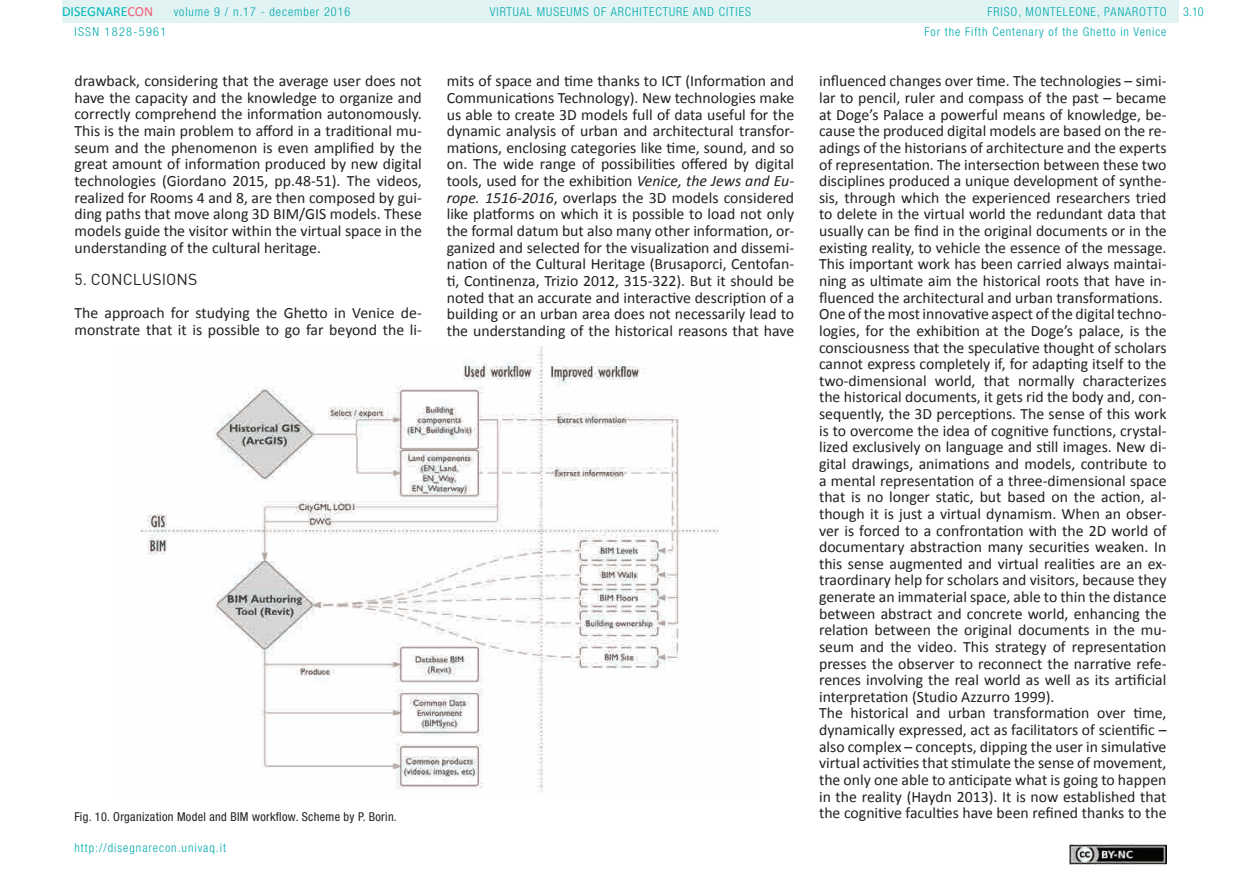
<style>
.page{position:relative;width:1241px;height:893px;background:#fff}
.page>*{position:absolute;margin:0;border:0;box-sizing:border-box;transform-origin:0 0}
.t1{font:15.75px/16.6px "Calibri";color:#231f20;text-align:justify}
.t2{font:15.75px "DIN";color:#231f20}
.t3{font:14px "Calibri";color:#03b6b9}
.t4{font:300 condensed 12.25px/19.4px "Helvetica Neue LT Std";letter-spacing:.075em;color:#00aaad}
.t5{font:condensed 12.25px "Helvetica Neue LT Std";letter-spacing:.025em;color:#231f20}
.t6{font:300 condensed 12.25px "Helvetica Neue LT Std";letter-spacing:.11em;color:#00aaad}
.s1{color:#f06175}
.s2{font-style:italic}
</style>
<div class="page">
<div style="left:62px;top:0;width:1116px;height:23px;background:#e2f3f4"></div>
<img style="left:1069px;top:845px;width:97px;height:19px">
<img style="left:140px;top:346px;width:579px;height:445px">
<p class="t3" style="left:62px;top:3px;width:93px">DISEGNARE<span class="s1">CON</span></p>
<p class="t4" style="left:987px;top:2px;width:7px">FRISO</p>
<p class="t4" style="left:1018px;top:2px;width:16px">, MONTELEONE</p>
<p class="t4" style="left:174px;top:2px;width:178px">volume 9 / n.17 - december 2016</p>
<p class="t4" style="left:490px;top:2px;width:262px">virtual museums of architecture and cities</p>
<p class="t4" style="left:1182px;top:2px;width:22px">3.10</p>
<p class="t4" style="left:924px;top:2px;width:243px;text-indent:172px">, PANAROTTO<br>For the Fifth Centenary of the Ghetto in Venice</p>
<p class="t4" style="left:74px;top:21px;width:7px">ISSN</p>
<p class="t6" style="left:105px;top:24px;width:63px">1828-5961</p>
<p class="t1" style="left:74px;top:73px;width:349px">drawback, considering that the average user does not have the capacity and the knowledge to organize and correctly comprehend the information autonomously.<br>This is the main problem to afford in a traditional mu&shy;seum and the phenomenon is even amplified by the great amount of information produced by new digital technologies (Giordano 2015, pp.48-51). The videos, realized for Rooms 4 and 8, are then composed by gui&shy;ding paths that move along 3D BIM/GIS models. These models guide the visitor within the virtual space in the understanding of the cultural heritage.</p>
<p class="t2" style="left:74px;top:269px;width:124px">5. CONCLUSIONS</p>
<p class="t1" style="left:74px;top:305px;width:349px">The approach for studying the Ghetto in Venice de&shy;monstrate that it is possible to go far beyond the li-</p>
<p class="t5" style="left:74px;top:809px;width:324px">Fig. 10. Organization Model and BIM workflow. Scheme by P. Borin.</p>
<p class="t4" style="left:74px;top:838px;width:153px">http://disegnarecon.univaq.it</p>
<p class="t1" style="left:446px;top:73px;width:349px">mits of space and time thanks to ICT (Information and Communications Technology). New technologies make us able to create 3D models full of data useful for the dynamic analysis of urban and architectural transfor&shy;mations, enclosing categories like time, sound, and so on. The wide range of possibilities offered by digital tools, used for the exhibition <span class="s2">Venice, the Jews and Eu&shy;rope. 1516-2016</span>, overlaps the 3D models considered like platforms on which it is possible to load not only the formal datum but also many other information, or&shy;ganized and selected for the visualization and dissemi&shy;nation of the Cultural Heritage (Brusaporci, Centofan&shy;ti, Continenza, Trizio 2012, 315-322). But it should be noted that an accurate and interactive description of a building or an urban area does not necessarily lead to the understanding of the historical reasons that have</p>
<p class="t1" style="left:819px;top:73px;width:349px;text-align:left">influenced changes over time. The technologies – simi&shy;lar to pencil, ruler and compass of the past – became at Doge’s Palace a powerful means of knowledge, be&shy;cause the produced digital models are based on the re&shy;adings of the historians of architecture and the experts of representation. The intersection between these two disciplines produced a unique development of synthe&shy;sis, through which the experienced researchers tried to delete in the virtual world the redundant data that usually can be find in the original documents or in the existing reality, to vehicle the essence of the message.<br>This important work has been carried always maintai&shy;ning as ultimate aim the historical roots that have in&shy;fluenced the architectural and urban transformations.<br>One of the most innovative aspect of the digital techno&shy;logies, for the exhibition at the Doge’s palace, is the consciousness that the speculative thought of scholars cannot express completely if, for adapting itself to the two-dimensional world, that normally characterizes the historical documents, it gets rid the body and, con&shy;sequently, the 3D perceptions. The sense of this work is to overcome the idea of cognitive functions, crystal&shy;lized exclusively on language and still images. New di&shy;gital drawings, animations and models, contribute to a mental representation of a three-dimensional space that is no longer static, but based on the action, al&shy;though it is just a virtual dynamism. When an obser&shy;ver is forced to a confrontation with the 2D world of documentary abstraction many securities weaken. In this sense augmented and virtual realities are an ex&shy;traordinary help for scholars and visitors, because they generate an immaterial space, able to thin the distance between abstract and concrete world, enhancing the relation between the original documents in the mu&shy;seum and the video. This strategy of representation presses the observer to reconnect the narrative refe&shy;rences involving the real world as well as its artificial interpretation (Studio Azzurro 1999).<br>The historical and urban transformation over time, dynamically expressed, act as facilitators of scientific – also complex – concepts, dipping the user in simulative virtual activities that stimulate the sense of movement, the only one able to anticipate what is going to happen in the reality (Haydn 2013). It is now established that the cognitive faculties have been refined thanks to the</p>
</div>
